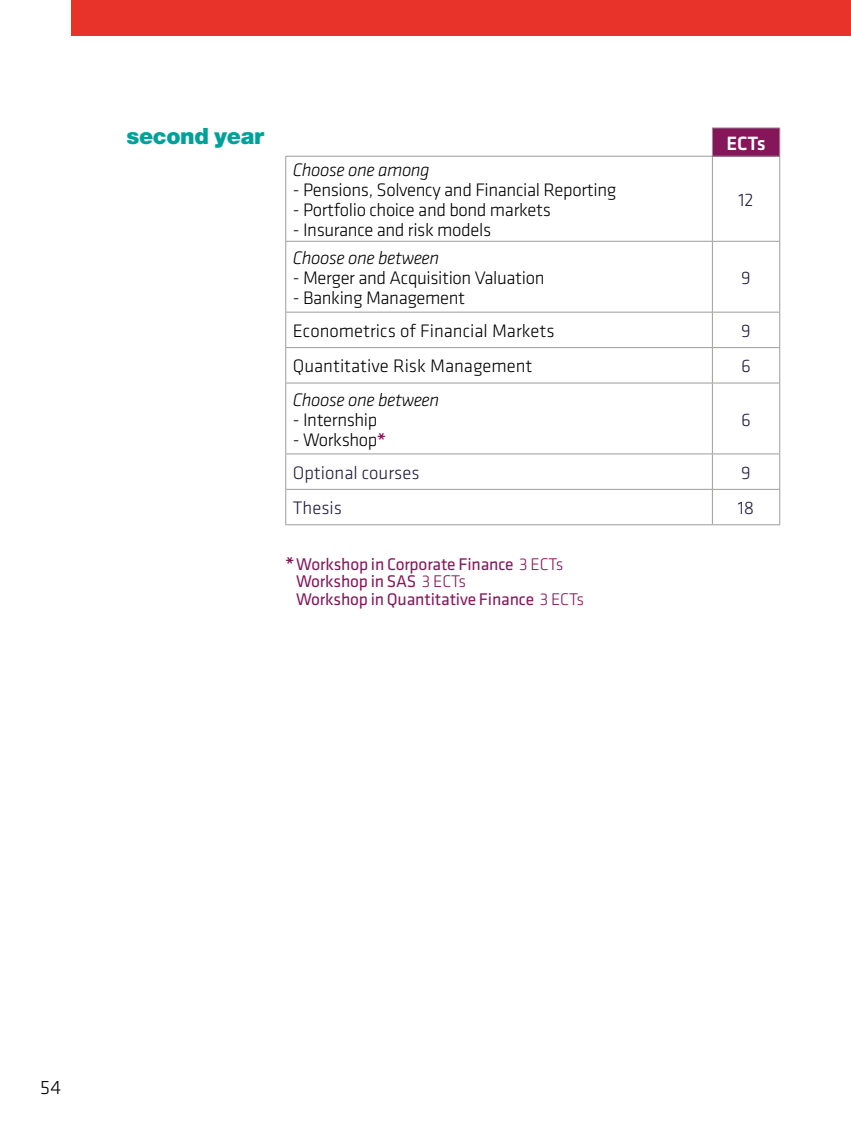
<style>
.page{position:relative;width:851px;height:1134px;background:#fff}
.page>*{position:absolute;margin:0;border:0;box-sizing:border-box;transform-origin:0 0}
.t1{font:900 22.5px "Helvetica Neue LT Pro";letter-spacing:-.015em;color:#00a19a}
.t2{font:500 20px "Klavika";color:#fff}
.t3{font:300 20px "Klavika";color:#000}
.t4{font:300 18.75px "Klavika";letter-spacing:-.02em;color:#000}
.t5{font:300 18.75px "Klavika";color:#000}
.t6{font:italic 300 18.75px "Klavika";letter-spacing:-.02em;color:#000}
.t7{font:300 18.75px "Klavika";color:#211b3f}
.t8{font:17.5px/17.5px "Klavika";letter-spacing:-.01em;color:#86165a}
.s1{font-weight:700;color:#86165a}
.s2{font-weight:700;font-size:18.75px}
.s3{font-weight:300}
</style>
<div class="page">
<div style="left:71px;top:0;width:779px;height:35px;background:#e7332a"></div>
<div style="left:712px;top:128px;width:67px;height:28px;background:#86165a"></div>
<hr style="left:285px;top:157px;width:1px;height:84px;background:#9d9d9c">
<hr style="left:711px;top:157px;width:1px;height:84px;background:#9d9d9c">
<hr style="left:779px;top:157px;width:1px;height:84px;background:#9d9d9c">
<hr style="left:285px;top:241px;width:427px;height:1px;background:#9d9d9c">
<hr style="left:285px;top:242px;width:1px;height:70px;background:#9d9d9c">
<hr style="left:712px;top:241px;width:68px;height:1px;background:#9d9d9c">
<hr style="left:711px;top:242px;width:1px;height:70px;background:#9d9d9c">
<hr style="left:779px;top:242px;width:1px;height:70px;background:#9d9d9c">
<hr style="left:285px;top:312px;width:427px;height:1px;background:#9d9d9c">
<hr style="left:285px;top:312px;width:1px;height:35px;background:#9d9d9c">
<hr style="left:712px;top:312px;width:68px;height:1px;background:#9d9d9c">
<hr style="left:711px;top:312px;width:1px;height:35px;background:#9d9d9c">
<hr style="left:779px;top:312px;width:1px;height:35px;background:#9d9d9c">
<hr style="left:285px;top:347px;width:427px;height:1px;background:#9d9d9c">
<hr style="left:285px;top:348px;width:1px;height:35px;background:#9d9d9c">
<hr style="left:712px;top:347px;width:68px;height:1px;background:#9d9d9c">
<hr style="left:711px;top:348px;width:1px;height:35px;background:#9d9d9c">
<hr style="left:779px;top:348px;width:1px;height:35px;background:#9d9d9c">
<hr style="left:285px;top:383px;width:427px;height:1px;background:#9d9d9c">
<hr style="left:285px;top:383px;width:1px;height:71px;background:#9d9d9c">
<hr style="left:712px;top:383px;width:68px;height:1px;background:#9d9d9c">
<hr style="left:711px;top:383px;width:1px;height:71px;background:#9d9d9c">
<hr style="left:779px;top:383px;width:1px;height:71px;background:#9d9d9c">
<hr style="left:285px;top:453px;width:427px;height:1px;background:#9d9d9c">
<hr style="left:285px;top:454px;width:1px;height:35px;background:#9d9d9c">
<hr style="left:712px;top:453px;width:68px;height:1px;background:#9d9d9c">
<hr style="left:711px;top:454px;width:1px;height:35px;background:#9d9d9c">
<hr style="left:779px;top:454px;width:1px;height:35px;background:#9d9d9c">
<hr style="left:285px;top:490px;width:1px;height:34px;background:#9d9d9c">
<hr style="left:711px;top:490px;width:1px;height:34px;background:#9d9d9c">
<hr style="left:779px;top:490px;width:1px;height:34px;background:#9d9d9c">
<hr style="left:285px;top:156px;width:427px;height:1px;background:#9d9d9c">
<hr style="left:285px;top:489px;width:427px;height:1px;background:#9d9d9c">
<hr style="left:285px;top:524px;width:427px;height:1px;background:#9d9d9c">
<hr style="left:712px;top:127px;width:68px;height:1px;background:#9d9d9c">
<svg style="left:779px;top:128px;width:1px;height:28px"></svg>
<hr style="left:712px;top:156px;width:68px;height:1px;background:#9d9d9c">
<hr style="left:712px;top:489px;width:68px;height:1px;background:#9d9d9c">
<hr style="left:712px;top:524px;width:68px;height:1px;background:#9d9d9c">
<p class="t1" style="left:126px;top:122px;width:139px">second year</p>
<p class="t6" style="left:293px;top:159px;width:138px">Choose one among</p>
<p class="t4" style="left:293px;top:179px;width:325px">- Pensions, Solvency and Financial Reporting</p>
<p class="t4" style="left:293px;top:199px;width:259px">- Portfolio choice and bond markets</p>
<p class="t4" style="left:293px;top:219px;width:200px">- Insurance and risk models</p>
<p class="t6" style="left:293px;top:247px;width:148px">Choose one between</p>
<p class="t4" style="left:293px;top:267px;width:253px">- Merger and Acquisition Valuation</p>
<p class="t4" style="left:293px;top:287px;width:174px">- Banking Management</p>
<p class="t2" style="left:726px;top:132px;width:41px">ECTs</p>
<p class="t7" style="left:738px;top:189px;width:17px">12</p>
<p class="t7" style="left:741px;top:267px;width:11px">9</p>
<p class="t5" style="left:293px;top:320px;width:263px">Econometrics of Financial Markets</p>
<p class="t7" style="left:741px;top:320px;width:11px">9</p>
<p class="t5" style="left:293px;top:356px;width:241px">Quantitative Risk Management</p>
<p class="t7" style="left:741px;top:356px;width:11px">6</p>
<p class="t6" style="left:293px;top:389px;width:148px">Choose one between</p>
<p class="t4" style="left:293px;top:409px;width:86px">- Internship</p>
<p class="t4" style="left:293px;top:429px;width:94px">- Workshop<span class="s1">*</span></p>
<p class="t7" style="left:741px;top:409px;width:11px">6</p>
<p class="t7" style="left:293px;top:462px;width:128px">Optional courses</p>
<p class="t7" style="left:741px;top:462px;width:11px">9</p>
<p class="t7" style="left:293px;top:498px;width:51px">Thesis</p>
<p class="t7" style="left:737px;top:498px;width:18px">18</p>
<p class="t8" style="left:296px;top:555px;width:289px;text-indent:-11px"><span class="s2">*</span> Workshop in Corporate Finance <span class="s3">3 ECTs<br></span>Workshop in SAS <span class="s3">3 ECTs<br></span>Workshop in Quantitative Finance <span class="s3">3 ECTs</span></p>
<p class="t3" style="left:40px;top:1076px;width:23px">54</p>
</div>
